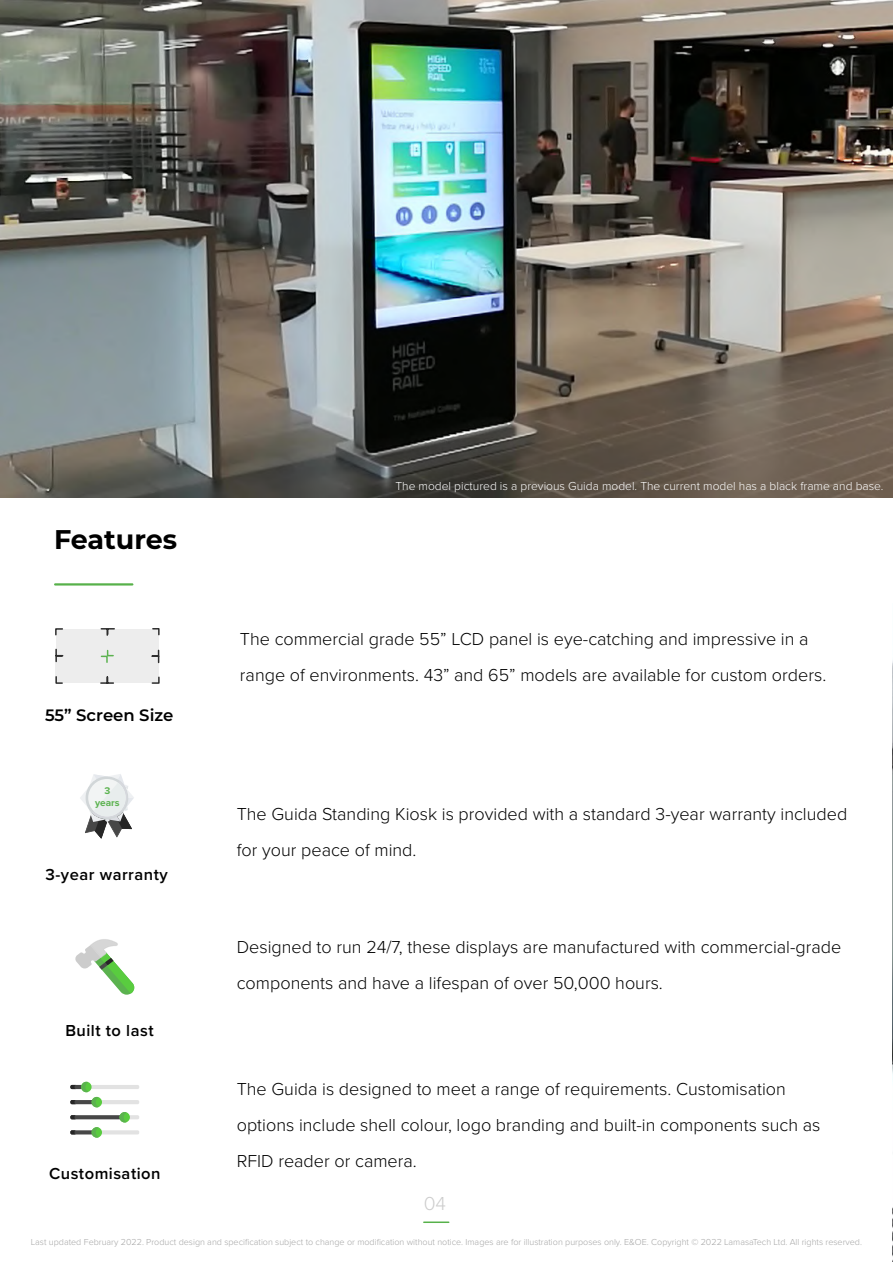
<style>
.page{position:relative;width:893px;height:1263px;background:#fff}
.page>*{position:absolute;margin:0;border:0;box-sizing:border-box;transform-origin:0 0}
.t1{font:700 27px "Montserrat";color:#000}
.t2{font:300 19.5px "Proxima Nova";color:#ccc}
.t3{font:300 18px/36px "Proxima Nova";color:#000}
.t4{font:600 16.5px "Proxima Nova";letter-spacing:.03em;color:#000}
.t5{font:600 16.5px "Montserrat";color:#000}
.t6{font:300 12px "Proxima Nova";color:#fff}
.t7{font:700 10.05px/12px "Proxima Nova";color:#5bb24f;text-align:center}
.t8{font:300 9px "Proxima Nova";color:#a5a5a5}
</style>
<div class="page">
<hr style="left:55px;top:583px;width:77px;height:2px;background:#57b14a">
<hr style="left:424px;top:1221px;width:25px;height:2px;background:#57b14a">
<svg style="left:75px;top:939px;width:59px;height:56px"></svg>
<svg style="left:70px;top:1082px;width:69px;height:55px"></svg>
<img style="left:892px;top:661px;width:1px;height:601px">
<svg style="left:80px;top:774px;width:54px;height:64px"></svg>
<img style="left:0;top:0;width:892px;height:497px">
<svg style="left:55px;top:628px;width:105px;height:56px;background:#e5e6e5"></svg>
<h1 class="t1" style="left:54px;top:520px;width:125px">Features</h1>
<p class="t5" style="left:45px;top:703px;width:130px">55” Screen Size</p>
<p class="t7" style="left:95px;top:784px;width:26px">3 years</p>
<p class="t4" style="left:46px;top:863px;width:124px">3-year warranty</p>
<p class="t4" style="left:65px;top:1018px;width:90px">Built to last</p>
<p class="t4" style="left:49px;top:1161px;width:113px">Customisation</p>
<p class="t6" style="left:395px;top:477px;width:490px">The model pictured is a previous Guida model. The current model has a black frame and base.</p>
<p class="t3" style="left:240px;top:620px;width:588px">The commercial grade 55” LCD panel is eye-catching and impressive in a range of environments. 43” and 65” models are available for custom orders.</p>
<p class="t3" style="left:237px;top:795px;width:612px">The Guida Standing Kiosk is provided with a standard 3-year warranty included for your peace of mind.</p>
<p class="t3" style="left:237px;top:928px;width:606px">Designed to run 24/7, these displays are manufactured with commercial-grade components and have a lifespan of over 50,000 hours.</p>
<p class="t3" style="left:237px;top:1070px;width:585px">The Guida is designed to meet a range of requirements. Customisation options include shell colour, logo branding and built-in components such as<br>RFID reader or camera.</p>
<p class="t2" style="left:424px;top:1188px;width:24px">04</p>
<p class="t8" style="left:31px;top:1235px;width:833px">Last updated February 2022. Product design and specification subject to change or modification without notice. Images are for illustration purposes only. E&amp;OE. Copyright © 2022 LamasaTech Ltd. All rights reserved.</p>
</div>
